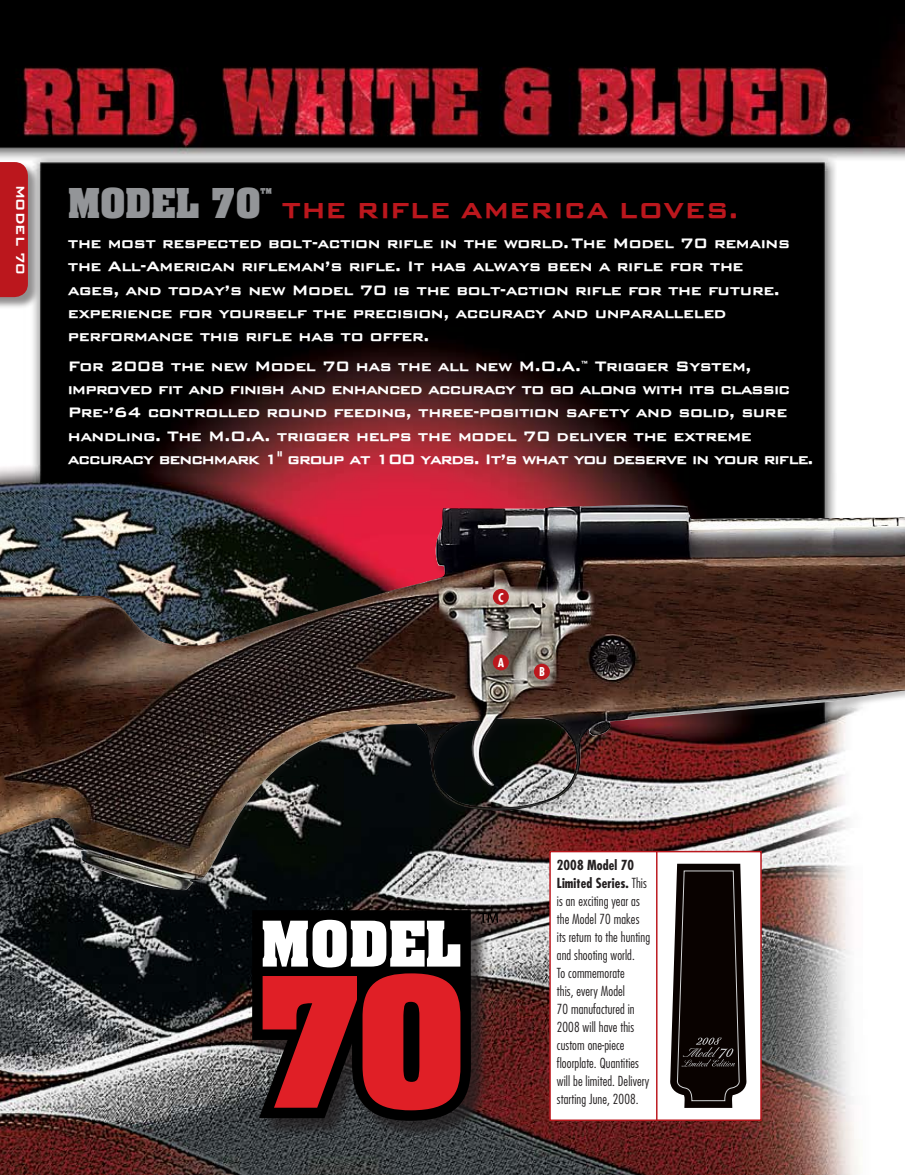
<style>
.page{position:relative;width:905px;height:1175px;background:#fff}
.page>*{position:absolute;margin:0;border:0;box-sizing:border-box;transform-origin:0 0}
.t1{font:700 45px "Aachen D";color:#939598}
.t2{font:900 28.5px "Bank Gothic";letter-spacing:.01em;color:#bb171d}
.t3{font:900 18px/23.2px "Bank Gothic";letter-spacing:-.02em;color:#fff}
.t4{font:900 15px "Bank Gothic";color:#fff}
.t5{font:700 14.85px "Aachen D";color:#939598}
.t6{font:300 condensed 13.5px/18px "Futura";letter-spacing:.005em;color:#231f20}
.s1{font-weight:700}
</style>
<div class="page">
<img style="left:0;top:0;width:904px;height:1174px">
<div style="left:0;top:162px;width:42px;height:149px;background:#231f20;opacity:.5"></div>
<div style="left:0;top:162px;width:28px;height:135px;background:#bb171d"></div>
<img style="left:0;top:490px;width:904px;height:418px">
<div style="left:254px;top:911px;width:264px;height:230px;background:#231f20;opacity:.75"></div>
<svg style="left:252px;top:910px;width:219px;height:210px;background:#0f0e0e"></svg>
<svg style="left:263px;top:919px;width:197px;height:48px"></svg>
<svg style="left:262px;top:973px;width:198px;height:137px;background:#9e1a1f"></svg>
<svg style="left:479px;top:912px;width:19px;height:10px"></svg>
<div style="left:654px;top:851px;width:107px;height:269px;background:#fff"></div>
<svg style="left:670px;top:863px;width:76px;height:244px;background:#2c2725"></svg>
<div style="left:550px;top:851px;width:106px;height:269px;background:#fff"></div>
<div style="left:549px;top:851px;width:108px;height:270px;border:1px solid #bb171d"></div>
<div style="left:492px;top:654px;width:17px;height:16px;background:#bb171d;border-radius:50%"></div>
<div style="left:533px;top:663px;width:17px;height:17px;background:#bb171d;border-radius:50%"></div>
<svg style="left:492px;top:588px;width:17px;height:17px"></svg>
<svg style="left:498px;top:592px;width:5px;height:10px"></svg>
<p class="t4" style="left:29px;top:184px;width:92px;rotate:90deg">MODEL 70</p>
<h1 class="t1" style="left:68px;top:177px;width:194px">MODEL 70</h1>
<p class="t5" style="left:261px;top:184px;width:13px">™</p>
<h2 class="t2" style="left:282px;top:195px;width:457px">The rifle america loves.</h2>
<p class="t3" style="left:68px;top:231px;width:723px">the most respected bolt-action rifle in the world. The Model 70 remains the All-American rifleman’s rifle. I t has always been a rifle for the ages, and today’s new Model 70 is the bolt-action rifle for the future. experience for yourself the precision, accuracy and unparalleled performance this rifle has to offer.</p>
<p class="t3" style="left:68px;top:354px;width:747px">For 2008 the new Model 70 has the all new M.O.A.<sup>™</sup> Trigger System, improved fit and finish and enhanced accuracy to go along with its classic Pre-’64 controlled round feeding, three-position safety and solid, sure handling. The M.O.A. trigger helps the model 70 deliver the extreme accuracy benchmark 1" group at 100 yards. It’s what you deserve in your rifle.</p>
<p class="t6" style="left:557px;top:855px;width:95px"><span class="s1">2008 Model 70<br>Limited Series.</span> This is an exciting year as the Model 70 makes its return to the hunting and shooting world.<br>To commemorate<br>this, every Model<br>70 manufactured in<br>2008 will have this custom one-piece floorplate. Quantities will be limited. Delivery starting June, 2008.</p>
</div>
